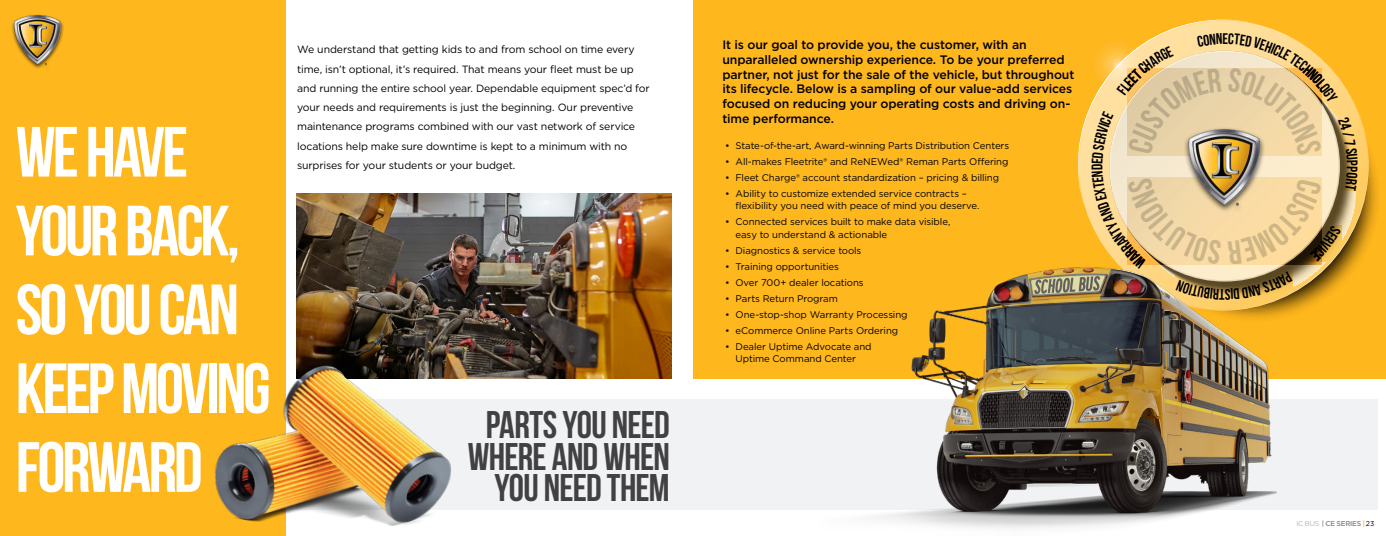
<style>
.page{position:relative;width:1386px;height:536px;background:#fff}
.page>*{position:absolute;margin:0;border:0;box-sizing:border-box;transform-origin:0 0}
.t1{font:70.88px/78.8px "Bebas Neue";letter-spacing:-.045em;color:#fff}
.t2{font:38.5px/31.5px "Bebas Neue";letter-spacing:-.02em;color:#414042;text-align:right}
.t3{font:15.31px "Bebas Neue";color:#000}
.t4{font:500 12.25px/14.9px "Gotham";letter-spacing:-.01em;color:#000}
.t5{font:10.5px/19.2px "Gotham";letter-spacing:-.01em;color:#000}
.t6{font:9.62px/12.5px "Gotham";letter-spacing:-.01em;color:#000}
.t7{font:500 7px "Gotham";letter-spacing:-.025em;color:#808285}
.s1{font-weight:400;color:#b1b4b6}
.s2{color:#ffb71e}
.s3{font-weight:400;color:#000}
</style>
<div class="page">
<div style="left:693px;top:0;width:693px;height:378px;background:#ffb71e"></div>
<div style="left:0;top:0;width:286px;height:536px;background:#ffb71e"></div>
<img style="left:12px;top:14px;width:52px;height:54px">
<img style="left:296px;top:193px;width:376px;height:185px">
<svg style="left:1276px;top:153px;width:101px;height:163px"></svg>
<svg style="left:1078px;top:20px;width:291px;height:290px"></svg>
<div style="left:296px;top:399px;width:1082px;height:110px;background:#f1f2f3"></div>
<img style="left:800px;top:225px;width:476px;height:304px">
<img style="left:214px;top:347px;width:275px;height:179px">
<svg style="left:1092px;top:33px;width:266px;height:266px;background:#e4c589"></svg>
<h1 class="t1" style="left:16px;top:112px;width:174px">WE HAVE</h1>
<h1 class="t1" style="left:16px;top:190px;width:256px">YOUR BACK,<br>SO YOU CAN<br>KEEP MOVING<br>FORWARD</h1>
<p class="t5" style="left:297px;top:40px;width:354px">We understand that getting kids to and from school on time every time, isn’t optional, it’s required. That means your fleet must be up and running the entire school year. Dependable equipment spec’d for your needs and requirements is just the beginning. Our preventive maintenance programs combined with our vast network of service locations help make sure downtime is kept to a minimum with no</p>
<p class="t5" style="left:297px;top:155px;width:220px">surprises for your students or your budget.</p>
<h2 class="t2" style="left:468px;top:409px;width:204px">PARTS YOU NEED<br>WHERE AND WHEN<br>YOU NEED THEM</h2>
<p class="t4" style="left:722px;top:37px;width:354px">It is our goal to provide you, the customer, with an unparalleled ownership experience. To be your preferred partner, not just for the sale of the vehicle, but throughout its lifecycle. Below is a sampling of our value-add services focused on reducing your operating costs and driving on&shy;time performance.</p>
<p class="t6" style="left:725px;top:139px;width:286px">• State-of-the-art, Award-winning Parts Distribution Centers</p>
<p class="t6" style="left:725px;top:155px;width:285px">• All-makes Fleetrite® and ReNEWed® Reman Parts Offering</p>
<p class="t6" style="left:725px;top:171px;width:276px">• Fleet Charge® account standardization – pricing &amp; billing</p>
<p class="t6" style="left:736px;top:187px;width:245px;text-indent:-11px">• Ability to customize extended service contracts – flexibility you need with peace of mind you deserve.</p>
<p class="t6" style="left:736px;top:215px;width:216px;text-indent:-11px">• Connected services built to make data visible, easy to understand &amp; actionable</p>
<p class="t6" style="left:725px;top:244px;width:138px">• Diagnostics &amp; service tools</p>
<p class="t6" style="left:725px;top:260px;width:115px">• Training opportunities</p>
<p class="t6" style="left:725px;top:276px;width:140px">• Over 700+ dealer locations</p>
<p class="t6" style="left:725px;top:292px;width:114px">• Parts Return Program</p>
<p class="t6" style="left:725px;top:308px;width:184px">• One-stop-shop Warranty Processing</p>
<p class="t6" style="left:725px;top:324px;width:175px">• eCommerce Online Parts Ordering</p>
<p class="t6" style="left:725px;top:340px;width:148px;text-align:center">• Dealer Uptime Advocate and<br>Uptime Command Center</p>
<h3 class="t3" style="left:1222px;top:30px;width:7px">E</h3>
<p class="t7" style="left:1296px;top:518px;width:80px"><span class="s1">IC BUS</span> | CE SERIES <span class="s2">|</span><span class="s3">23</span></p>
</div>
